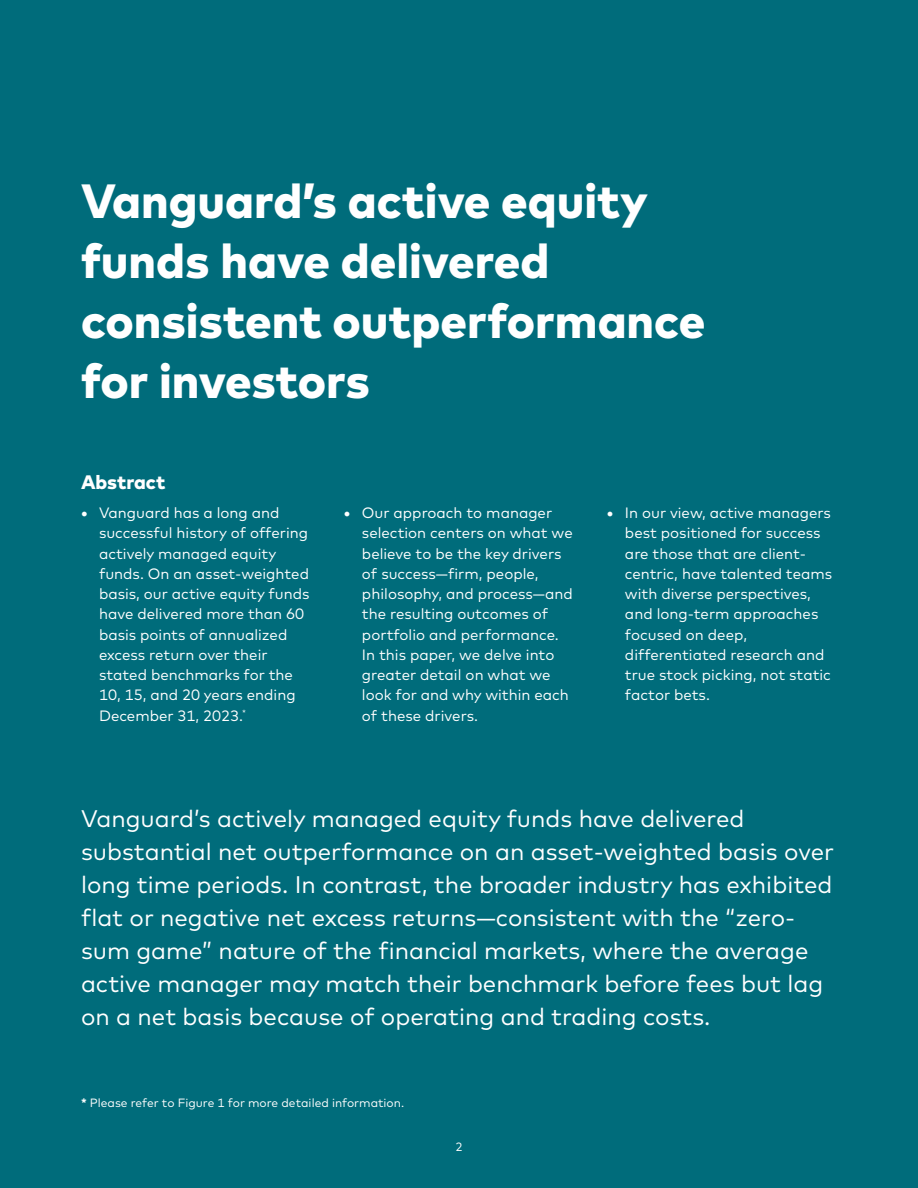
<style>
.page{position:relative;width:918px;height:1188px;background:#006c7b}
.page>*{position:absolute;margin:0;border:0;box-sizing:border-box;transform-origin:0 0}
.t1{font:800 48px/60px "Mark Pro Tab";color:#fff}
.t2{font:24px/33px "Mark Pro Tab";color:#fff}
.t3{font:800 19.5px "Mark Pro Tab";color:#fff}
.t4{font:15px/20.2px "Mark Pro Tab";color:#fff}
.t5{font:12px "Mark Pro Tab";color:#fff}
.s1{font-weight:700}
</style>
<div class="page">
<h1 class="t1" style="left:81px;top:167px;width:626px">Vanguard’s active equity funds have delivered consistent outperformance for investors</h1>
<h3 class="t3" style="left:81px;top:467px;width:86px">Abstract</h3>
<p class="t4" style="left:99px;top:501px;width:212px;text-indent:-18px"><span class="s1">•</span> Vanguard has a long and successful history of offering actively managed equity funds. On an asset-weighted basis, our active equity funds have delivered more than 60 basis points of annualized excess return over their stated benchmarks for the<br>10, 15, and 20 years ending<br>December 31, 2023.<sup>*</sup></p>
<p class="t4" style="left:362px;top:501px;width:212px;text-indent:-18px"><span class="s1">•</span> Our approach to manager selection centers on what we believe to be the key drivers of success—firm, people, philosophy, and process—and the resulting outcomes of portfolio and performance.<br>In this paper, we delve into greater detail on what we look for and why within each of these drivers.</p>
<p class="t4" style="left:625px;top:501px;width:209px;text-indent:-18px"><span class="s1">•</span> In our view, active managers best positioned for success are those that are client&shy;centric, have talented teams with diverse perspectives, and long-term approaches focused on deep, differentiated research and true stock picking, not static factor bets.</p>
<p class="t2" style="left:81px;top:800px;width:755px">Vanguard’s actively managed equity funds have delivered substantial net outperformance on an asset-weighted basis over long time periods. In contrast, the broader industry has exhibited flat or negative net excess returns—consistent with the “zero&shy;sum game” nature of the financial markets, where the average active manager may match their benchmark before fees but lag on a net basis because of operating and trading costs.</p>
<p class="t5" style="left:81px;top:1094px;width:325px"><span class="s1">*</span> Please refer to Figure 1 for more detailed information.</p>
<p class="t5" style="left:455px;top:1138px;width:9px">2</p>
</div>
